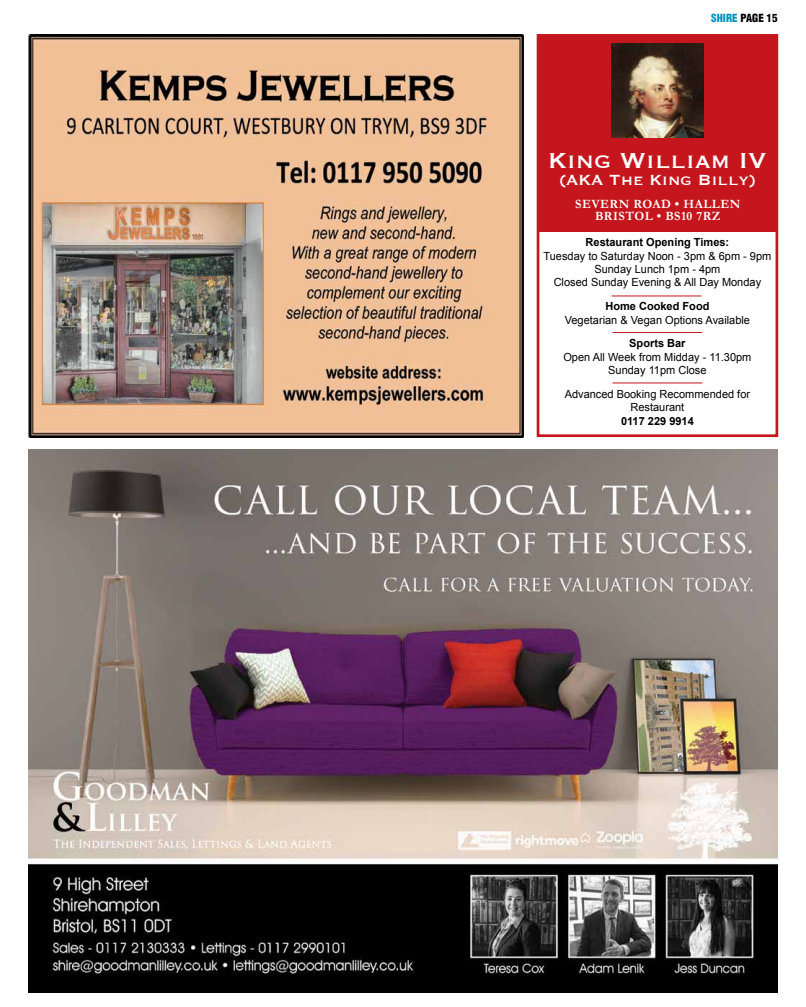
<style>
.page{position:relative;width:806px;height:1007px;background:#fff}
.page>*{position:absolute;margin:0;border:0;box-sizing:border-box;transform-origin:0 0}
.t1{font:28.1px "Copperplate";color:#fff}
.t2{font:19px "Copperplate";color:#fff}
.t3{font:700 12.7px/11.8px "Garamond";letter-spacing:.04em;color:#fff;text-align:center}
.t4{font:11.2px/13.4px "Arial";color:#000;text-align:center}
.t5{font:700 11.2px "Arial";color:#000}
.t6{font:900 condensed 11px "Helvetica LT";color:#000}
.s1{color:#0094bb}
</style>
<div class="page">
<img style="left:28px;top:34px;width:495px;height:403px">
<div style="left:536px;top:34px;width:241px;height:403px;border:3px solid #c4161c"></div>
<div style="left:538px;top:36px;width:237px;height:196px;background:#c4161c"></div>
<img style="left:611px;top:44px;width:91px;height:93px">
<hr style="left:611px;top:295px;width:90px;height:1px;background:#c4161c">
<hr style="left:612px;top:332px;width:90px;height:1px;background:#c4161c">
<hr style="left:612px;top:382px;width:90px;height:1px;background:#c4161c">
<img style="left:28px;top:449px;width:749px;height:543px">
<p class="t6" style="left:710px;top:11px;width:68px"><span class="s1">SHIRE</span> PAGE 15</p>
<h1 class="t1" style="left:548px;top:142px;width:220px">King William IV</h1>
<h2 class="t2" style="left:558px;top:168px;width:199px">(AKA The King Billy)</h2>
<p class="t3" style="left:575px;top:197px;width:166px">SEVERN ROAD • HALLEN<br>BRISTOL • BS10 7RZ</p>
<p class="t5" style="left:585px;top:235px;width:145px">Restaurant Opening Times:</p>
<p class="t4" style="left:543px;top:249px;width:229px">Tuesday to Saturday Noon - 3pm &amp; 6pm - 9pm<br>Sunday Lunch 1pm - 4pm<br>Closed Sunday Evening &amp; All Day Monday</p>
<p class="t5" style="left:605px;top:299px;width:105px">Home Cooked Food</p>
<p class="t4" style="left:564px;top:313px;width:187px">Vegetarian &amp; Vegan Options Available</p>
<p class="t5" style="left:629px;top:336px;width:58px">Sports Bar</p>
<p class="t4" style="left:563px;top:350px;width:189px">Open All Week from Midday - 11.30pm<br>Sunday 11pm Close</p>
<p class="t4" style="left:564px;top:387px;width:187px">Advanced Booking Recommended for<br>Restaurant</p>
<p class="t5" style="left:620px;top:413px;width:74px">0117 229 9914</p>
</div>
